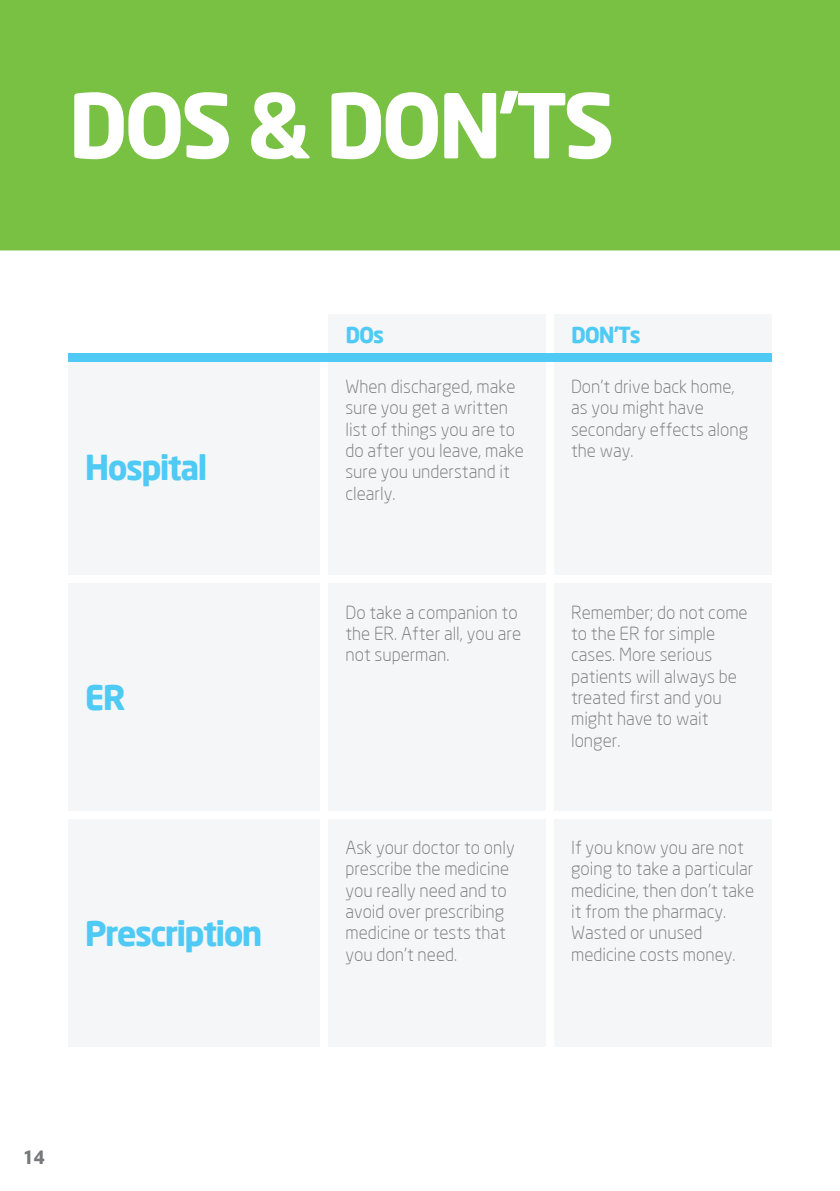
<style>
.page{position:relative;width:840px;height:1191px;background:#fff}
.page>*{position:absolute;margin:0;border:0;box-sizing:border-box;transform-origin:0 0}
.t1{font:700 88px "Neo Sans";letter-spacing:-.05em;color:#fff}
.t2{font:700 33.8px "Neo Sans";letter-spacing:-.05em;color:#4ecaf4}
.t3{font:700 21.8px "Neo Sans";letter-spacing:-.05em;color:#4ecaf4}
.t4{font:700 18px "Neo Sans";color:#76787b}
.t5{font:300 17.8px/21.4px "Neo Sans";color:#76787b}
</style>
<div class="page">
<div style="left:328px;top:315px;width:217px;height:260px;background:#f4f6f7"></div>
<div style="left:554px;top:315px;width:216px;height:260px;background:#f4f6f7"></div>
<div style="left:68px;top:359px;width:252px;height:216px;background:#f4f6f7"></div>
<div style="left:68px;top:583px;width:252px;height:227px;background:#f4f6f7"></div>
<div style="left:68px;top:819px;width:252px;height:227px;background:#f4f6f7"></div>
<div style="left:328px;top:583px;width:217px;height:227px;background:#f4f6f7"></div>
<div style="left:328px;top:819px;width:217px;height:227px;background:#f4f6f7"></div>
<div style="left:554px;top:583px;width:216px;height:227px;background:#f4f6f7"></div>
<div style="left:554px;top:819px;width:216px;height:227px;background:#f4f6f7"></div>
<div style="left:0;top:0;width:839px;height:250px;background:#79c142"></div>
<div style="left:68px;top:353px;width:703px;height:8px;background:#4ecaf4"></div>
<h1 class="t1" style="left:68px;top:69px;width:548px">DOS &amp; DON’TS</h1>
<h2 class="t2" style="left:85px;top:445px;width:124px">Hospital</h2>
<h2 class="t2" style="left:85px;top:676px;width:42px">ER</h2>
<h2 class="t2" style="left:85px;top:911px;width:179px">Prescription</h2>
<p class="t3" style="left:345px;top:321px;width:40px">DOs</p>
<p class="t5" style="left:345px;top:375px;width:180px">When discharged, make sure you get a written list of things you are to do after you leave, make sure you understand it clearly.</p>
<p class="t5" style="left:345px;top:601px;width:177px">Do take a companion to the ER. After all, you are not superman.</p>
<p class="t5" style="left:345px;top:836px;width:171px">Ask your doctor to only prescribe the medicine you really need and to avoid over prescribing medicine or tests that you don’t need.</p>
<p class="t3" style="left:570px;top:321px;width:71px">DON’Ts</p>
<p class="t5" style="left:570px;top:375px;width:178px">Don’t drive back home, as you might have secondary effects along the way.</p>
<p class="t5" style="left:570px;top:601px;width:178px">Remember; do not come to the ER for simple cases. More serious patients will always be treated first and you might have to wait longer.</p>
<p class="t5" style="left:570px;top:836px;width:184px">If you know you are not going to take a particular medicine, then don’t take it from the pharmacy.<br>Wasted or unused medicine costs money.</p>
<p class="t4" style="left:23px;top:1145px;width:24px">14</p>
</div>
